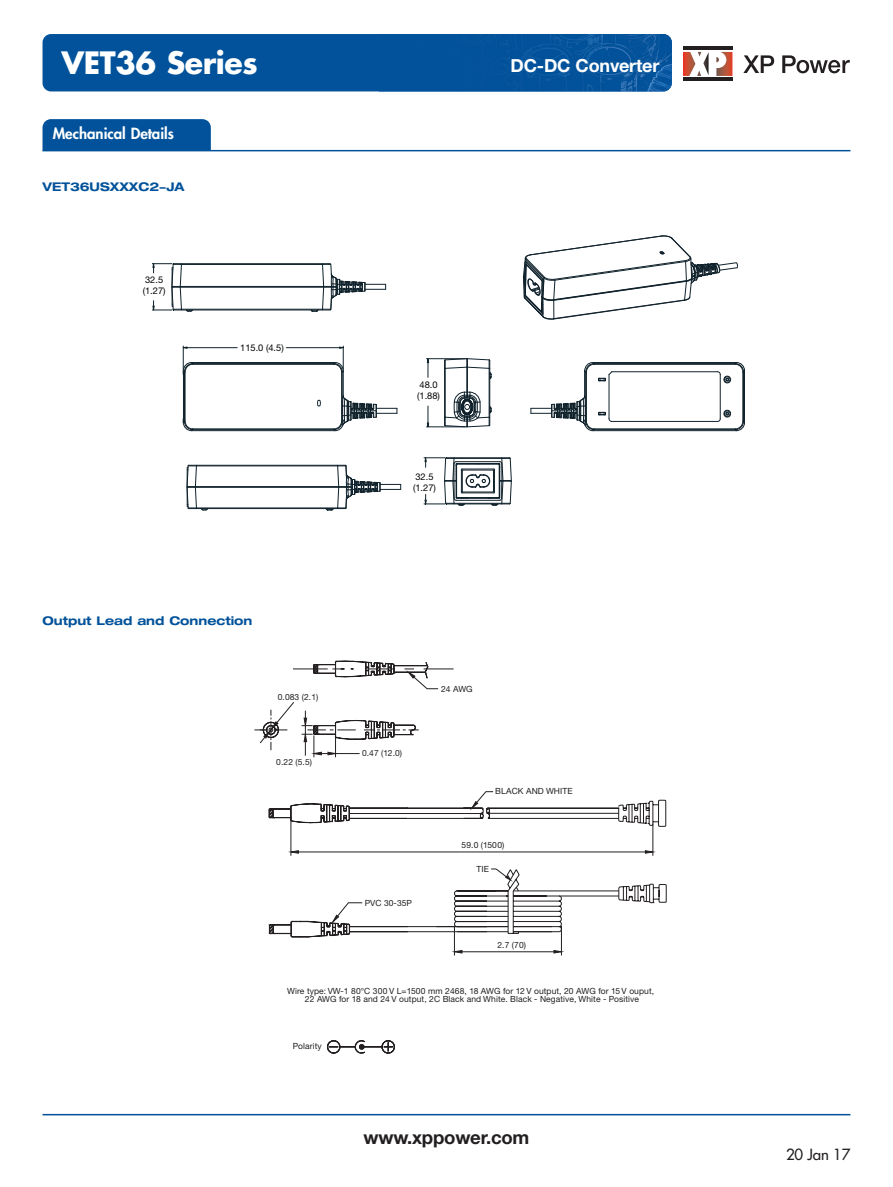
<style>
.page{position:relative;width:893px;height:1187px;background:#fff}
.page>*{position:absolute;margin:0;border:0;box-sizing:border-box;transform-origin:0 0}
.t1{font:700 30px "Futura LT";letter-spacing:-.015em;color:#fff}
.t2{font:700 18.6px "Helvetica Neue LT";letter-spacing:-.01em;color:#231f20}
.t3{font:700 18px "Helvetica Neue LT";letter-spacing:-.01em;color:#fff}
.t4{font:800 15px "Futura LT";color:#fff}
.t5{font:15px "Futura LT";letter-spacing:-.01em;color:#231f20}
.t6{font:700 expanded 12px "Helvetica Neue LT";color:#01529a}
.t7{font:9.3px/11.1px "Helvetica Neue CE";color:#030406}
.t8{font:8.55px/7.8px "Helvetica Neue CE";letter-spacing:.01em;color:#231f20;text-align:center}
</style>
<div class="page">
<hr style="left:43px;top:1113px;width:807px;height:2px;background:#01529a">
<svg style="left:743px;top:55px;width:31px;height:18px"></svg>
<svg style="left:782px;top:55px;width:68px;height:18px"></svg>
<hr style="left:683px;top:47px;width:49px;height:3px;background:#231f20">
<svg style="left:683px;top:52px;width:26px;height:24px"></svg>
<svg style="left:716px;top:52px;width:16px;height:24px"></svg>
<hr style="left:683px;top:78px;width:49px;height:3px;background:#231f20">
<div style="left:43px;top:34px;width:629px;height:57px;background:#01529a;border-radius:9px"></div>
<img style="left:494px;top:34px;width:178px;height:57px">
<div style="left:43px;top:119px;width:168px;height:31px;background:#01529a"></div>
<hr style="left:43px;top:150px;width:807px;height:1px;background:#01529a">
<svg style="left:317px;top:400px;width:4px;height:6px"></svg>
<hr style="left:467px;top:367px;width:1px;height:31px;background:#10222c">
<hr style="left:445px;top:368px;width:1px;height:49px;background:#10222c">
<hr style="left:444px;top:360px;width:1px;height:65px;background:#10222c">
<hr style="left:192px;top:362px;width:143px;height:1px;background:#10222c">
<hr style="left:193px;top:363px;width:141px;height:1px;background:#10222c">
<hr style="left:193px;top:364px;width:141px;height:1px;background:#10222c">
<hr style="left:193px;top:428px;width:141px;height:1px;background:#10222c">
<hr style="left:193px;top:429px;width:141px;height:1px;background:#10222c">
<hr style="left:192px;top:430px;width:143px;height:1px;background:#10222c">
<hr style="left:489px;top:368px;width:1px;height:49px;background:#10222c">
<hr style="left:196px;top:465px;width:142px;height:1px;background:#10222c">
<hr style="left:187px;top:486px;width:152px;height:1px;background:#10222c">
<hr style="left:187px;top:487px;width:165px;height:1px;background:#10222c">
<hr style="left:196px;top:507px;width:142px;height:1px;background:#10222c">
<hr style="left:189px;top:508px;width:156px;height:1px;background:#10222c">
<hr style="left:594px;top:428px;width:141px;height:1px;background:#10222c">
<hr style="left:594px;top:429px;width:141px;height:1px;background:#10222c">
<hr style="left:593px;top:430px;width:143px;height:1px;background:#10222c">
<hr style="left:426px;top:426px;width:39px;height:1px;background:#10222c">
<hr style="left:426px;top:358px;width:39px;height:1px;background:#10222c">
<svg style="left:444px;top:358px;width:48px;height:21px"></svg>
<svg style="left:444px;top:392px;width:48px;height:35px"></svg>
<svg style="left:427px;top:358px;width:2px;height:19px"></svg>
<svg style="left:427px;top:406px;width:2px;height:20px"></svg>
<svg style="left:523px;top:236px;width:215px;height:83px"></svg>
<hr style="left:286px;top:347px;width:54px;height:1px;background:#10222c">
<hr style="left:187px;top:347px;width:50px;height:1px;background:#10222c">
<hr style="left:174px;top:263px;width:156px;height:1px;background:#10222c">
<hr style="left:181px;top:264px;width:141px;height:1px;background:#10222c">
<hr style="left:172px;top:286px;width:152px;height:1px;background:#10222c">
<hr style="left:172px;top:287px;width:165px;height:1px;background:#10222c">
<hr style="left:181px;top:309px;width:141px;height:1px;background:#10222c">
<hr style="left:174px;top:310px;width:156px;height:1px;background:#10222c">
<svg style="left:152px;top:263px;width:41px;height:49px"></svg>
<svg style="left:187px;top:465px;width:21px;height:46px"></svg>
<hr style="left:744px;top:374px;width:1px;height:44px;background:#10222c">
<hr style="left:743px;top:372px;width:1px;height:49px;background:#10222c">
<hr style="left:720px;top:374px;width:1px;height:44px;background:#10222c">
<hr style="left:593px;top:362px;width:143px;height:1px;background:#10222c">
<hr style="left:594px;top:363px;width:141px;height:1px;background:#10222c">
<hr style="left:594px;top:364px;width:141px;height:1px;background:#10222c">
<hr style="left:612px;top:371px;width:105px;height:1px;background:#10222c">
<hr style="left:612px;top:421px;width:105px;height:1px;background:#10222c">
<svg style="left:311px;top:263px;width:75px;height:49px"></svg>
<svg style="left:717px;top:362px;width:28px;height:22px"></svg>
<svg style="left:717px;top:410px;width:28px;height:21px"></svg>
<svg style="left:531px;top:362px;width:81px;height:69px"></svg>
<hr style="left:185px;top:372px;width:1px;height:49px;background:#10222c">
<hr style="left:184px;top:374px;width:1px;height:45px;background:#10222c">
<hr style="left:183px;top:374px;width:1px;height:45px;background:#10222c">
<svg style="left:326px;top:465px;width:75px;height:46px"></svg>
<svg style="left:183px;top:346px;width:10px;height:29px"></svg>
<svg style="left:334px;top:346px;width:64px;height:85px"></svg>
<svg style="left:183px;top:418px;width:10px;height:13px"></svg>
<svg style="left:424px;top:457px;width:88px;height:49px"></svg>
<svg style="left:254px;top:729px;width:412px;height:174px"></svg>
<svg style="left:619px;top:791px;width:47px;height:35px"></svg>
<hr style="left:454px;top:925px;width:1px;height:30px;background:#231f20">
<hr style="left:561px;top:925px;width:1px;height:30px;background:#231f20">
<hr style="left:462px;top:951px;width:92px;height:1px;background:#231f20">
<svg style="left:455px;top:950px;width:7px;height:3px"></svg>
<svg style="left:554px;top:950px;width:8px;height:3px"></svg>
<svg style="left:260px;top:664px;width:359px;height:267px"></svg>
<svg style="left:302px;top:710px;width:117px;height:47px"></svg>
<svg style="left:269px;top:803px;width:81px;height:5px"></svg>
<div style="left:394px;top:665px;width:33px;height:1px;border:1px solid #231f20"></div>
<div style="left:394px;top:672px;width:32px;height:1px;border:1px solid #231f20"></div>
<svg style="left:314px;top:661px;width:81px;height:16px"></svg>
<svg style="left:269px;top:933px;width:81px;height:4px"></svg>
<div style="left:349px;top:807px;width:59px;height:1px;border:1px solid #231f20"></div>
<svg style="left:269px;top:808px;width:350px;height:125px"></svg>
<svg style="left:327px;top:1040px;width:68px;height:14px"></svg>
<svg style="left:260px;top:701px;width:34px;height:49px"></svg>
<h1 class="t1" style="left:61px;top:43px;width:198px">VET36 Series</h1>
<h3 class="t4" style="left:53px;top:124px;width:123px">Mechanical Details</h3>
<h3 class="t6" style="left:43px;top:179px;width:144px">VET36USXXXC2-JA</h3>
<p class="t7" style="left:143px;top:274px;width:24px">32.5 (1.27)</p>
<p class="t7" style="left:240px;top:342px;width:45px">115.0 (4.5)</p>
<h3 class="t3" style="left:511px;top:54px;width:150px">DC-DC Converter</h3>
<p class="t7" style="left:417px;top:379px;width:24px">48.0 (1.88)</p>
<p class="t7" style="left:413px;top:471px;width:24px">32.5 (1.27)</p>
<h3 class="t6" style="left:43px;top:612px;width:211px">Output Lead and Connection</h3>
<p class="t8" style="left:278px;top:693px;width:42px">0.083 (2.1)</p>
<p class="t8" style="left:276px;top:757px;width:37px">0.22 (5.5)</p>
<p class="t8" style="left:362px;top:749px;width:42px">0.47 (12.0)</p>
<p class="t8" style="left:365px;top:899px;width:49px">PVC 30-35P</p>
<p class="t8" style="left:441px;top:685px;width:33px">24 AWG</p>
<p class="t8" style="left:495px;top:786px;width:79px">BLACK AND WHITE</p>
<p class="t8" style="left:462px;top:841px;width:44px">59.0 (1500)</p>
<p class="t8" style="left:477px;top:865px;width:14px">TIE</p>
<p class="t8" style="left:497px;top:940px;width:30px">2.7 (70)</p>
<p class="t8" style="left:287px;top:987px;width:368px">Wire type: VW-1 80°C 300 V L=1500 mm 2468, 18 AWG for 12 V output, 20 AWG for 15 V ouput,<br>22 AWG for 18 and 24 V output, 2C Black and White. Black - Negative, White - Positive</p>
<p class="t8" style="left:293px;top:1042px;width:30px">Polarity</p>
<h2 class="t2" style="left:363px;top:1125px;width:167px">www.xppower.com</h2>
<h3 class="t5" style="left:786px;top:1144px;width:66px">20 Jan 17</h3>
</div>
